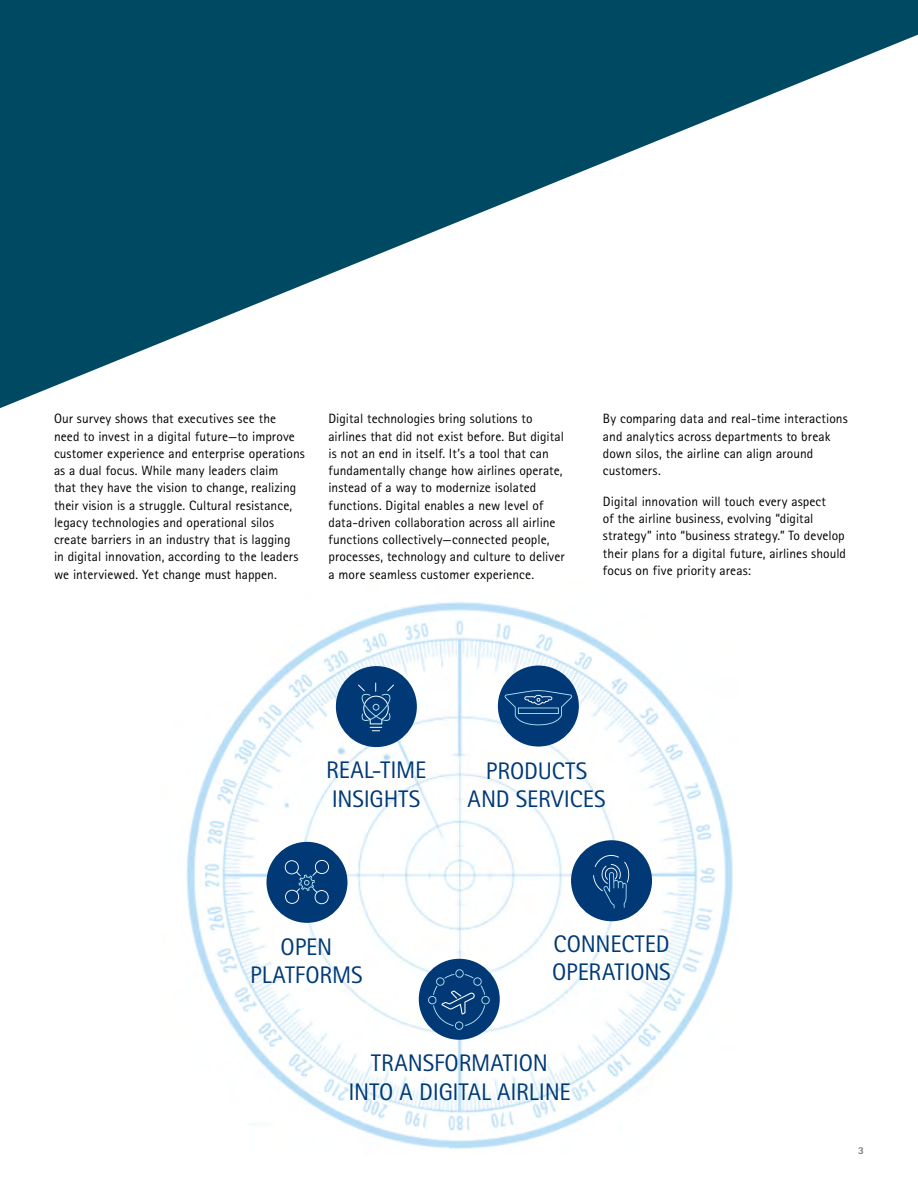
<style>
.page{position:relative;width:918px;height:1188px;background:#fff}
.page>*{position:absolute;margin:0;border:0;box-sizing:border-box;transform-origin:0 0}
.t1{font:24px/28.5px "Rotis Sans Seriffor ACN";letter-spacing:-.01em;color:#003976;text-align:center}
.t2{font:13.5px/17.2px "Rotis Sans Seriffor ACN";letter-spacing:.005em;color:#000}
.t3{font:800 10.5px "Rotis Sans Seriffor ACN";color:#77787b}
</style>
<div class="page">
<img style="left:186px;top:602px;width:547px;height:547px">
<svg style="left:0;top:0;width:918px;height:408px;fill:#004962"></svg>
<div style="left:266px;top:842px;width:81px;height:81px;background:#003976;border-radius:50%"></div>
<svg style="left:284px;top:860px;width:45px;height:44px"></svg>
<div style="left:336px;top:666px;width:81px;height:81px;background:#003976;border-radius:50%"></div>
<svg style="left:358px;top:683px;width:36px;height:48px"></svg>
<div style="left:571px;top:840px;width:81px;height:81px;background:#003976;border-radius:50%"></div>
<svg style="left:593px;top:855px;width:37px;height:53px"></svg>
<div style="left:419px;top:959px;width:81px;height:81px;background:#003976;border-radius:50%"></div>
<svg style="left:428px;top:969px;width:62px;height:61px"></svg>
<div style="left:498px;top:666px;width:81px;height:81px;background:#003976;border-radius:50%"></div>
<svg style="left:504px;top:690px;width:68px;height:35px"></svg>
<p class="t2" style="left:54px;top:410px;width:252px">Our survey shows that executives see the need to invest in a digital future—to improve customer experience and enterprise operations as a dual focus. While many leaders claim<br>that they have the vision to change, realizing their vision is a struggle. Cultural resistance, legacy technologies and operational silos create barriers in an industry that is lagging<br>in digital innovation, according to the leaders we interviewed. Yet change must happen.</p>
<p class="t2" style="left:328px;top:410px;width:238px">Digital technologies bring solutions to airlines that did not exist before. But digital is not an end in itself. It’s a tool that can fundamentally change how airlines operate, instead of a way to modernize isolated functions. Digital enables a new level of data-driven collaboration across all airline functions collectively—connected people, processes, technology and culture to deliver a more seamless customer experience.</p>
<p class="t2" style="left:603px;top:410px;width:246px">By comparing data and real-time interactions and analytics across departments to break down silos, the airline can align around customers.</p>
<p class="t2" style="left:603px;top:493px;width:245px">Digital innovation will touch every aspect<br>of the airline business, evolving “digital strategy” into “business strategy.” To develop their plans for a digital future, airlines should focus on five priority areas:</p>
<h1 class="t1" style="left:326px;top:756px;width:102px;text-align:left">REAL-TIME<br>INSIGHTS</h1>
<h1 class="t1" style="left:468px;top:757px;width:139px">PRODUCTS<br>AND SERVICES</h1>
<h1 class="t1" style="left:250px;top:933px;width:114px">OPEN<br>PLATFORMS</h1>
<h1 class="t1" style="left:552px;top:930px;width:120px;text-align:left">CONNECTED<br>OPERATIONS</h1>
<h1 class="t1" style="left:348px;top:1049px;width:224px">TRANSFORMATION<br>INTO A DIGITAL AIRLINE</h1>
<p class="t3" style="left:858px;top:1144px;width:7px">3</p>
</div>
